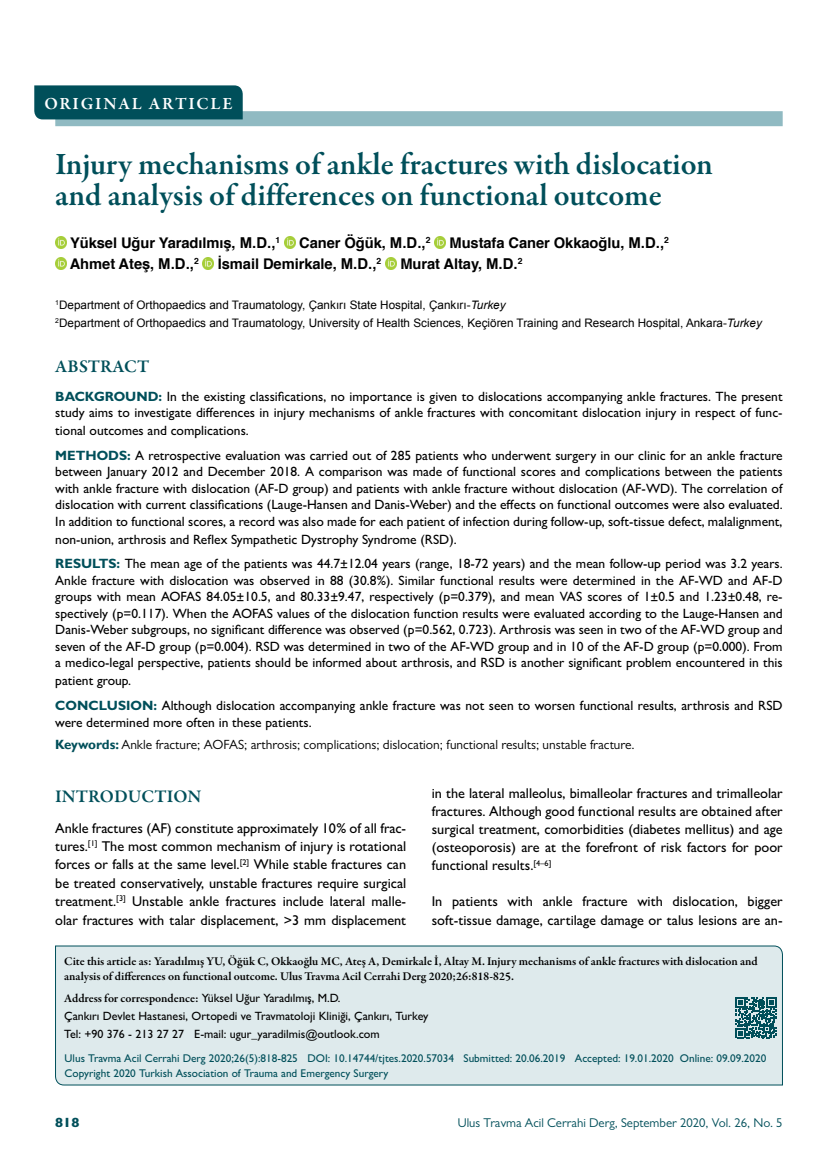
<style>
.page{position:relative;width:838px;height:1170px;background:#fff}
.page>*{position:absolute;margin:0;border:0;box-sizing:border-box;transform-origin:0 0}
.t1{font:600 31.5px/31.5px "Garamond Premr Pro";letter-spacing:-.005em;color:#004f5a}
.t2{font:600 18px "Garamond Premr Pro";letter-spacing:.005em;color:#004f5a}
.t3{font:600 17.25px "Garamond Premr Pro";letter-spacing:.1em;color:#fff}
.t4{font:700 14.7px "Helvetica";letter-spacing:-.005em;color:#000}
.t5{font:500 14.25px/18px "Gill Sans MT Pro";color:#000;text-align:justify}
.t6{font:500 13.5px/16.5px "Gill Sans MT Pro";color:#000}
.t7{font:800 13.5px "Gill Sans MT Pro";color:#004f5a}
.t8{font:13.35px "Gill Sans MT Pro";color:#000}
.t9{font:12.75px "Gill Sans MT Pro";color:#004f5a}
.t10{font:600 12px/15px "Garamond Premr Pro";color:#000}
.t11{font:500 12px/18px "Gill Sans MT Pro";color:#000}
.t12{font:11.7px/18px "Arial";color:#000}
.t13{font:500 11.25px/15px "Gill Sans MT Pro";color:#004f5a}
.s1{font-family:"Arial";font-size:15px}
.s2{font-style:italic}
.s3{font-weight:700;color:#004f5a}
.s4{font-family:"Gill Sans";font-weight:700;color:#004f5a}
.s5{font-family:"Gill Sans MT Pro";font-weight:500}
</style>
<div class="page">
<div style="left:55px;top:111px;width:727px;height:15px;background:#90bac2"></div>
<svg style="left:55px;top:237px;width:11px;height:11px"></svg>
<svg style="left:284px;top:237px;width:11px;height:11px"></svg>
<svg style="left:434px;top:237px;width:11px;height:11px"></svg>
<svg style="left:55px;top:258px;width:11px;height:11px"></svg>
<svg style="left:203px;top:258px;width:11px;height:11px"></svg>
<svg style="left:385px;top:258px;width:11px;height:11px"></svg>
<div style="left:34px;top:85px;width:209px;height:34px;background:#004f5a"></div>
<div style="left:55px;top:945px;width:728px;height:140px;background:#deeaec"></div>
<svg style="left:735px;top:997px;width:41px;height:41px;background:#447f87"></svg>
<p class="t3" style="left:44px;top:93px;width:190px">ORIGINAL ARTICLE</p>
<h1 class="t1" style="left:55px;top:149px;width:659px">Injury mechanisms of ankle fractures with dislocation and analysis of differences on functional outcome</h1>
<p class="t4" style="left:70px;top:231px;width:212px">Yüksel Uğur Yaradılmış, <span class="s1">M.D.,</span><sup>1</sup></p>
<p class="t4" style="left:299px;top:231px;width:133px">Caner Öğük, <span class="s1">M.D.,</span><sup>2</sup></p>
<p class="t4" style="left:449px;top:231px;width:221px">Mustafa Caner Okkaoğlu, <span class="s1">M.D.,</span><sup>2</sup></p>
<p class="t4" style="left:70px;top:252px;width:131px">Ahmet Ateş, <span class="s1">M.D.,</span><sup>2</sup></p>
<p class="t4" style="left:218px;top:252px;width:165px">İsmail Demirkale, <span class="s1">M.D.,</span><sup>2</sup></p>
<p class="t4" style="left:400px;top:252px;width:124px">Murat Altay, <span class="s1">M.D.</span><sup>2</sup></p>
<p class="t12" style="left:55px;top:296px;width:708px"><sup>1</sup>Department of Orthopaedics and Traumatology, Çankırı State Hospital, Çankırı-<span class="s2">Turkey<br></span><sup>2</sup>Department of Orthopaedics and Traumatology, University of Health Sciences, Keçiören Training and Research Hospital, Ankara-<span class="s2">Turkey</span></p>
<h2 class="t2" style="left:55px;top:355px;width:95px">ABSTRACT</h2>
<p class="t6" style="left:55px;top:388px;width:729px"><span class="s3">BACKGROUND:</span> In the existing classifications, no importance is given to dislocations accompanying ankle fractures. The present study aims to investigate differences in injury mechanisms of ankle fractures with concomitant dislocation injury in respect of func-</p>
<p class="t6" style="left:55px;top:418px;width:729px;line-height:24.5px">tional outcomes and complications.<br><span class="s3">METHODS:</span> A retrospective evaluation was carried out of 285 patients who underwent surgery in our clinic for an ankle fracture</p>
<p class="t6" style="left:55px;top:463px;width:729px;text-align:justify">between January 2012 and December 2018. A comparison was made of functional scores and complications between the patients with ankle fracture with dislocation (AF-D group) and patients with ankle fracture without dislocation (AF-WD). The correlation of dislocation with current classifications (Lauge-Hansen and Danis-Weber) and the effects on functional outcomes were also evaluated.<br>In addition to functional scores, a record was also made for each patient of infection during follow-up, soft-tissue defect, malalignment,</p>
<p class="t6" style="left:55px;top:527px;width:729px;line-height:24.5px">non-union, arthrosis and Reflex Sympathetic Dystrophy Syndrome (RSD).<br><span class="s3">RESULTS:</span> The mean age of the patients was 44.7±12.04 years (range, 18-72 years) and the mean follow-up period was 3.2 years.</p>
<p class="t6" style="left:55px;top:571px;width:729px;text-align:justify">Ankle fracture with dislocation was observed in 88 (30.8%). Similar functional results were determined in the AF-WD and AF-D groups with mean AOFAS 84.05±10.5, and 80.33±9.47, respectively (p=0.379), and mean VAS scores of 1±0.5 and 1.23±0.48, re&shy;spectively (p=0.117). When the AOFAS values of the dislocation function results were evaluated according to the Lauge-Hansen and Danis-Weber subgroups, no significant difference was observed (p=0.562, 0.723). Arthrosis was seen in two of the AF-WD group and seven of the AF-D group (p=0.004). RSD was determined in two of the AF-WD group and in 10 of the AF-D group (p=0.000). From a medico-legal perspective, patients should be informed about arthrosis, and RSD is another significant problem encountered in this</p>
<p class="t6" style="left:55px;top:668px;width:729px;line-height:24.5px">patient group.<br><span class="s3">CONCLUSION:</span> Although dislocation accompanying ankle fracture was not seen to worsen functional results, arthrosis and RSD</p>
<p class="t6" style="left:55px;top:714px;width:258px">were determined more often in these patients.</p>
<p class="t8" style="left:55px;top:736px;width:581px"><span class="s4">Keywords:</span> Ankle fracture; AOFAS; arthrosis; complications; dislocation; functional results; unstable fracture.</p>
<p class="t5" style="left:432px;top:784px;width:352px">in the lateral malleolus, bimalleolar fractures and trimalleolar fractures. Although good functional results are obtained after surgical treatment, comorbidities (diabetes mellitus) and age (osteoporosis) are at the forefront of risk factors for poor functional results.<sup>[4–6]</sup></p>
<p class="t5" style="left:432px;top:892px;width:352px">In patients with ankle fracture with dislocation, bigger soft-tissue damage, cartilage damage or talus lesions are an-</p>
<h2 class="t2" style="left:55px;top:785px;width:148px">INTRODUCTION</h2>
<p class="t5" style="left:55px;top:818px;width:352px">Ankle fractures (AF) constitute approximately 10% of all frac&shy;tures.<sup>[1]</sup> The most common mechanism of injury is rotational forces or falls at the same level.<sup>[2]</sup> While stable fractures can be treated conservatively, unstable fractures require surgical treatment.<sup>[3]</sup> Unstable ankle fractures include lateral malle&shy;olar fractures with talar displacement, &gt;3 mm displacement</p>
<p class="t10" style="left:64px;top:953px;width:695px">Cite this article as: Yaradılmış YU, Öğük C, Okkaoğlu MC, Ateş A, Demirkale İ, Altay M. Injury mechanisms of ankle fractures with dislocation and analysis of differences on functional outcome. Ulus Travma Acil Cerrahi Derg 2020;26:818-825.</p>
<p class="t10" style="left:64px;top:991px;width:278px">Address for correspondence: <span class="s5">Yüksel Uğur Yaradılmış, M.D.</span></p>
<p class="t11" style="left:64px;top:1006px;width:366px">Çankırı Devlet Hastanesi, Ortopedi ve Travmatoloji Kliniği, Çankırı, Turkey<br>Tel: +90 376 - 213 27 27 E-mail: ugur_yaradilmis@outlook.com</p>
<p class="t13" style="left:65px;top:1050px;width:703px">Ulus Travma Acil Cerrahi Derg 2020;26(5):818-825 DOI: 10.14744/tjtes.2020.57034 Submitted: 20.06.2019 Accepted: 19.01.2020 Online: 09.09.2020<br>Copyright 2020 Turkish Association of Trauma and Emergency Surgery</p>
<p class="t7" style="left:55px;top:1114px;width:26px">818</p>
<p class="t9" style="left:458px;top:1115px;width:326px">Ulus Travma Acil Cerrahi Derg, September 2020, Vol. 26, No. 5</p>
</div>
